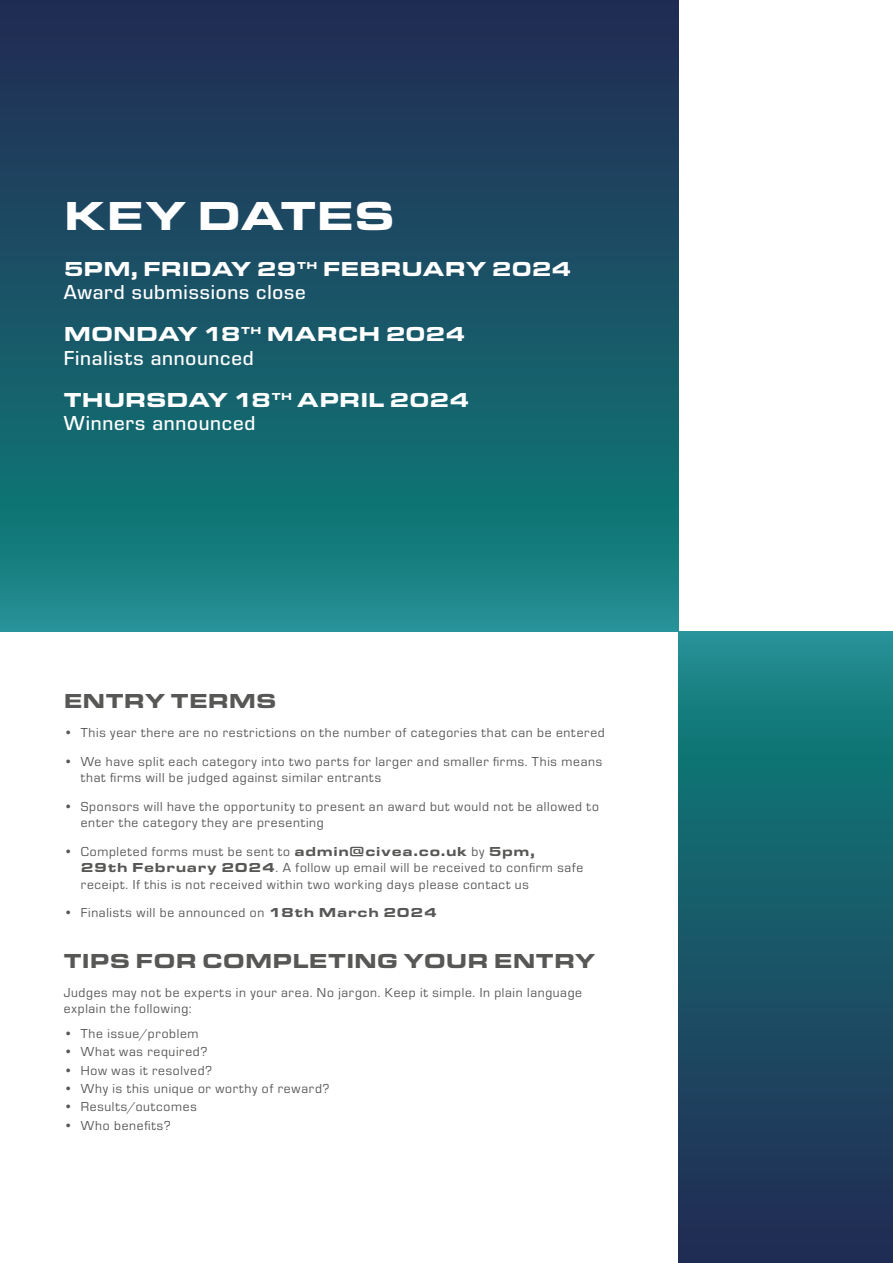
<style>
.page{position:relative;width:893px;height:1263px;background:#fff}
.page>*{position:absolute;margin:0;border:0;box-sizing:border-box;transform-origin:0 0}
.t1{font:900 42px "Eurostile Ext";letter-spacing:.005em;color:#fff}
.t2{font:900 21px "Eurostile Ext";letter-spacing:-.005em;color:#fff}
.t3{font:500 21px "Eurostile";letter-spacing:.035em;color:#fff}
.t4{font:900 21px "Eurostile Ext";color:#575756}
.t5{font:13.5px/16.2px "Eurostile";letter-spacing:.05em;color:#575756}
.s1{font-family:"Eurostile Ext";font-weight:900}
</style>
<div class="page">
<svg style="left:0;top:0;width:679px;height:631px;background:#19576a"></svg>
<svg style="left:679px;top:631px;width:214px;height:632px;background:#19586a"></svg>
<h1 class="t1" style="left:64px;top:184px;width:333px">KEY DATES</h1>
<h2 class="t2" style="left:64px;top:253px;width:509px">5PM, FRIDAY 29<sup>TH</sup> FEBRUARY 2024</h2>
<h2 class="t3" style="left:64px;top:278px;width:243px">Award submissions close</h2>
<h2 class="t2" style="left:64px;top:319px;width:403px">MONDAY 18<sup>TH</sup> MARCH 2024</h2>
<h2 class="t3" style="left:64px;top:343px;width:191px">Finalists announced</h2>
<h2 class="t2" style="left:64px;top:384px;width:407px">THURSDAY 18<sup>TH</sup> APRIL 2024</h2>
<h2 class="t3" style="left:64px;top:409px;width:193px">Winners announced</h2>
<h2 class="t4" style="left:64px;top:685px;width:214px">ENTRY TERMS</h2>
<p class="t5" style="left:64px;top:724px;width:542px">• This year there are no restrictions on the number of categories that can be entered</p>
<p class="t5" style="left:81px;top:752px;width:523px;text-indent:-17px">• We have split each category into two parts for larger and smaller firms. This means that firms will be judged against similar entrants</p>
<p class="t5" style="left:81px;top:798px;width:520px;text-indent:-17px">• Sponsors will have the opportunity to present an award but would not be allowed to enter the category they are presenting</p>
<p class="t5" style="left:81px;top:843px;width:504px;text-indent:-17px">• Completed forms must be sent to <span class="s1">admin@civea.co.uk</span> by <span class="s1">5pm,<br>29th February 2024</span>. A follow up email will be received to confirm safe receipt. If this is not received within two working days please contact us</p>
<p class="t5" style="left:64px;top:904px;width:375px">• Finalists will be announced on <span class="s1">18th March 2024</span></p>
<h2 class="t4" style="left:64px;top:945px;width:533px">TIPS FOR COMPLETING YOUR ENTRY</h2>
<p class="t5" style="left:64px;top:984px;width:520px">Judges may not be experts in your area. No jargon. Keep it simple. In plain language explain the following:</p>
<p class="t5" style="left:64px;top:1025px;width:136px">• The issue/problem</p>
<p class="t5" style="left:64px;top:1043px;width:145px">• What was required?</p>
<p class="t5" style="left:64px;top:1061px;width:150px">• How was it resolved?</p>
<p class="t5" style="left:64px;top:1080px;width:267px">• Why is this unique or worthy of reward?</p>
<p class="t5" style="left:64px;top:1098px;width:134px">• Results/outcomes</p>
<p class="t5" style="left:64px;top:1116px;width:108px">• Who benefits?</p>
</div>
